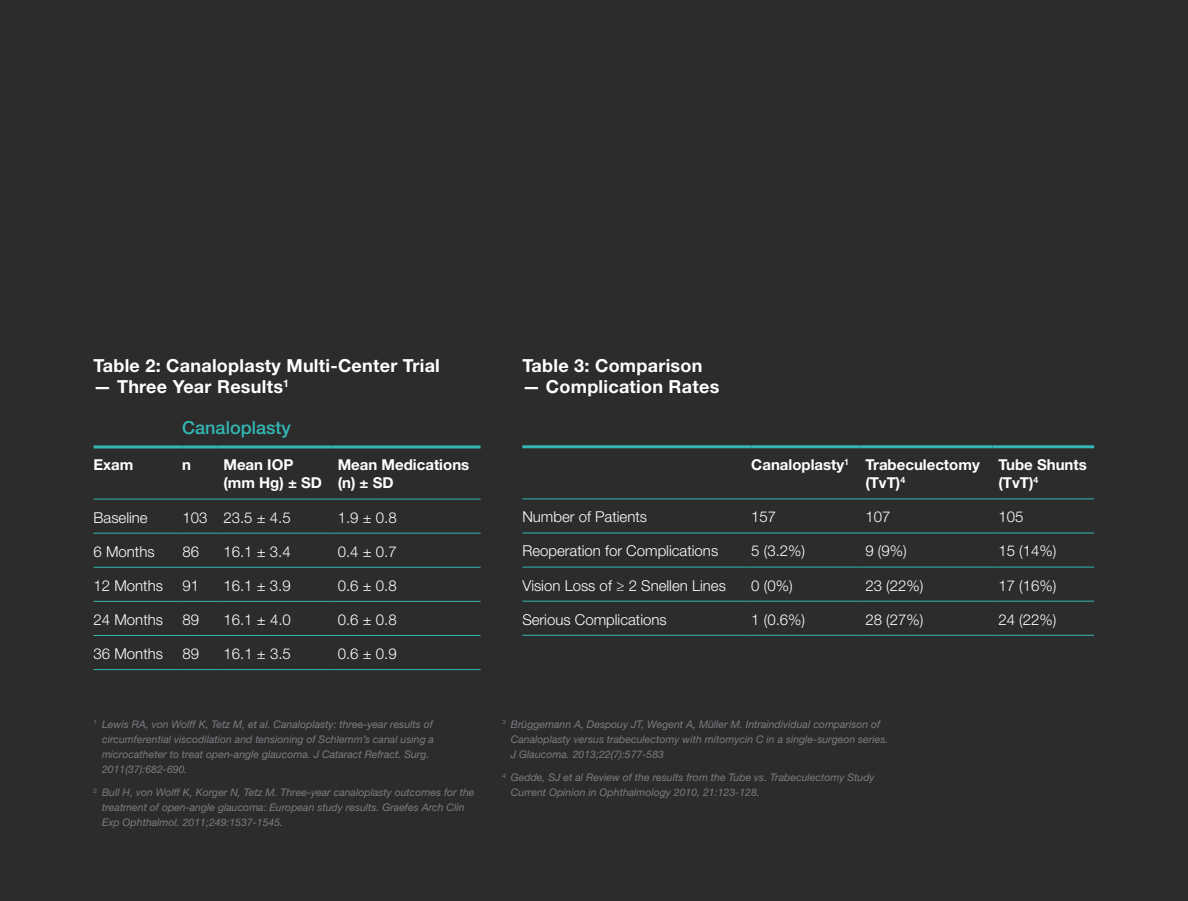
<style>
.page{position:relative;width:1188px;height:901px;background:#2c2c2c}
.page>*{position:absolute;margin:0;border:0;box-sizing:border-box;transform-origin:0 0}
.t1{font:700 18px "Helvetica Neue LT Std";letter-spacing:.015em;color:#fff}
.t2{font:500 18px "Helvetica Neue LT Std";color:#33b7b4}
.t3{font:300 15px "Helvetica Neue LT Std";color:#fff}
.t4{font:700 15px/18px "Helvetica Neue LT Std";color:#fff}
.t5{font:italic 10.5px/15px "Helvetica Neue LT Std";color:#7b7c82}
</style>
<div class="page">
<hr style="left:94px;top:445px;width:88px;height:3px;background:#33b7b4">
<hr style="left:182px;top:445px;width:35px;height:3px;background:#33b7b4">
<hr style="left:217px;top:445px;width:115px;height:3px;background:#33b7b4">
<hr style="left:332px;top:445px;width:149px;height:3px;background:#33b7b4">
<hr style="left:94px;top:499px;width:88px;height:1px;background:#33b7b4">
<hr style="left:182px;top:499px;width:35px;height:1px;background:#33b7b4">
<hr style="left:217px;top:499px;width:115px;height:1px;background:#33b7b4">
<hr style="left:332px;top:499px;width:149px;height:1px;background:#33b7b4">
<hr style="left:94px;top:533px;width:88px;height:1px;background:#33b7b4">
<hr style="left:182px;top:533px;width:35px;height:1px;background:#33b7b4">
<hr style="left:94px;top:567px;width:88px;height:1px;background:#33b7b4">
<hr style="left:182px;top:567px;width:35px;height:1px;background:#33b7b4">
<hr style="left:94px;top:601px;width:88px;height:1px;background:#33b7b4">
<hr style="left:182px;top:601px;width:35px;height:1px;background:#33b7b4">
<hr style="left:94px;top:635px;width:88px;height:1px;background:#33b7b4">
<hr style="left:182px;top:635px;width:35px;height:1px;background:#33b7b4">
<hr style="left:94px;top:669px;width:88px;height:1px;background:#33b7b4">
<hr style="left:182px;top:669px;width:35px;height:1px;background:#33b7b4">
<hr style="left:217px;top:533px;width:115px;height:1px;background:#33b7b4">
<hr style="left:332px;top:533px;width:149px;height:1px;background:#33b7b4">
<hr style="left:217px;top:567px;width:115px;height:1px;background:#33b7b4">
<hr style="left:332px;top:567px;width:149px;height:1px;background:#33b7b4">
<hr style="left:217px;top:601px;width:115px;height:1px;background:#33b7b4">
<hr style="left:332px;top:601px;width:149px;height:1px;background:#33b7b4">
<hr style="left:217px;top:635px;width:115px;height:1px;background:#33b7b4">
<hr style="left:332px;top:635px;width:149px;height:1px;background:#33b7b4">
<hr style="left:217px;top:669px;width:115px;height:1px;background:#33b7b4">
<hr style="left:332px;top:669px;width:149px;height:1px;background:#33b7b4">
<hr style="left:522px;top:445px;width:229px;height:3px;background:#33b7b4">
<hr style="left:751px;top:445px;width:108px;height:3px;background:#33b7b4">
<hr style="left:859px;top:445px;width:133px;height:3px;background:#33b7b4">
<hr style="left:992px;top:445px;width:102px;height:3px;background:#33b7b4">
<hr style="left:522px;top:499px;width:229px;height:1px;background:#33b7b4">
<hr style="left:751px;top:499px;width:108px;height:1px;background:#33b7b4">
<hr style="left:859px;top:499px;width:133px;height:1px;background:#33b7b4">
<hr style="left:992px;top:499px;width:102px;height:1px;background:#33b7b4">
<hr style="left:522px;top:533px;width:229px;height:1px;background:#33b7b4">
<hr style="left:751px;top:533px;width:108px;height:1px;background:#33b7b4">
<hr style="left:522px;top:567px;width:229px;height:1px;background:#33b7b4">
<hr style="left:751px;top:567px;width:108px;height:1px;background:#33b7b4">
<hr style="left:522px;top:601px;width:229px;height:1px;background:#33b7b4">
<hr style="left:751px;top:601px;width:108px;height:1px;background:#33b7b4">
<hr style="left:522px;top:635px;width:229px;height:1px;background:#33b7b4">
<hr style="left:751px;top:635px;width:108px;height:1px;background:#33b7b4">
<hr style="left:859px;top:533px;width:133px;height:1px;background:#33b7b4">
<hr style="left:992px;top:533px;width:102px;height:1px;background:#33b7b4">
<hr style="left:859px;top:567px;width:133px;height:1px;background:#33b7b4">
<hr style="left:992px;top:567px;width:102px;height:1px;background:#33b7b4">
<hr style="left:859px;top:601px;width:133px;height:1px;background:#33b7b4">
<hr style="left:992px;top:601px;width:102px;height:1px;background:#33b7b4">
<hr style="left:859px;top:635px;width:133px;height:1px;background:#33b7b4">
<hr style="left:992px;top:635px;width:102px;height:1px;background:#33b7b4">
<h1 class="t1" style="left:94px;top:355px;width:348px">Table 2: Canaloplasty Multi-Center Trial</h1>
<h1 class="t1" style="left:94px;top:376px;width:197px">— Three Year Results<sup>1</sup></h1>
<h1 class="t2" style="left:182px;top:417px;width:110px">Canaloplasty</h1>
<h2 class="t4" style="left:94px;top:456px;width:41px">Exam</h2>
<h2 class="t4" style="left:182px;top:456px;width:10px">n</h2>
<h2 class="t4" style="left:223px;top:456px;width:100px">Mean IOP (mm Hg) ± SD</h2>
<h2 class="t4" style="left:338px;top:456px;width:133px">Mean Medications (n) ± SD</h2>
<h2 class="t3" style="left:94px;top:508px;width:56px">Baseline</h2>
<h2 class="t3" style="left:182px;top:508px;width:110px">103 23.5 ± 4.5</h2>
<h2 class="t3" style="left:338px;top:508px;width:61px">1.9 ± 0.8</h2>
<h2 class="t3" style="left:94px;top:542px;width:63px">6 Months</h2>
<h2 class="t3" style="left:182px;top:542px;width:18px">86</h2>
<h2 class="t3" style="left:223px;top:542px;width:69px">16.1 ± 3.4</h2>
<h2 class="t3" style="left:338px;top:542px;width:61px">0.4 ± 0.7</h2>
<h2 class="t3" style="left:94px;top:576px;width:71px">12 Months</h2>
<h2 class="t3" style="left:182px;top:576px;width:18px">91</h2>
<h2 class="t3" style="left:223px;top:576px;width:69px">16.1 ± 3.9</h2>
<h2 class="t3" style="left:338px;top:576px;width:61px">0.6 ± 0.8</h2>
<h2 class="t3" style="left:94px;top:610px;width:71px">24 Months</h2>
<h2 class="t3" style="left:182px;top:610px;width:18px">89</h2>
<h2 class="t3" style="left:223px;top:610px;width:69px">16.1 ± 4.0</h2>
<h2 class="t3" style="left:338px;top:610px;width:61px">0.6 ± 0.8</h2>
<h2 class="t3" style="left:94px;top:644px;width:71px">36 Months</h2>
<h2 class="t3" style="left:182px;top:644px;width:18px">89</h2>
<h2 class="t3" style="left:223px;top:644px;width:69px">16.1 ± 3.5</h2>
<h2 class="t3" style="left:338px;top:644px;width:61px">0.6 ± 0.9</h2>
<p class="t5" style="left:102px;top:716px;width:334px;text-indent:-9px"><sup>1</sup> Lewis RA, von Wolff K, Tetz M, et al. Canaloplasty: three-year results of circumferential viscodilation and tensioning of Schlemm’s canal using a microcatheter to treat open-angle glaucoma. J Cataract Refract. Surg.<br>2011(37):682-690.</p>
<p class="t5" style="left:102px;top:785px;width:374px;text-indent:-9px"><sup>2</sup> Bull H, von Wolff K, Korger N, Tetz M. Three-year canaloplasty outcomes for the treatment of open-angle glaucoma: European study results. Graefes Arch Clin<br>Exp Ophthalmol. 2011;249:1537-1545.</p>
<h1 class="t1" style="left:522px;top:355px;width:182px">Table 3: Comparison</h1>
<h1 class="t1" style="left:522px;top:376px;width:199px">— Complication Rates</h1>
<h2 class="t4" style="left:865px;top:456px;width:116px;text-indent:-114px">Canaloplasty<sup>1</sup> Trabeculectomy (TvT)<sup>4</sup></h2>
<h2 class="t4" style="left:998px;top:456px;width:90px">Tube Shunts (TvT)<sup>4</sup></h2>
<h2 class="t3" style="left:522px;top:508px;width:126px">Number of Patients</h2>
<h2 class="t3" style="left:751px;top:508px;width:27px">157</h2>
<h2 class="t3" style="left:865px;top:508px;width:27px">107</h2>
<h2 class="t3" style="left:998px;top:508px;width:27px">105</h2>
<h2 class="t3" style="left:522px;top:542px;width:197px">Reoperation for Complications</h2>
<h2 class="t3" style="left:751px;top:542px;width:55px">5 (3.2%)</h2>
<h2 class="t3" style="left:865px;top:542px;width:43px">9 (9%)</h2>
<h2 class="t3" style="left:998px;top:542px;width:60px">15 (14%)</h2>
<h2 class="t3" style="left:522px;top:576px;width:205px">Vision Loss of ≥ 2 Snellen Lines</h2>
<h2 class="t3" style="left:751px;top:576px;width:43px">0 (0%)</h2>
<h2 class="t3" style="left:865px;top:576px;width:60px">23 (22%)</h2>
<h2 class="t3" style="left:998px;top:576px;width:60px">17 (16%)</h2>
<h2 class="t3" style="left:522px;top:610px;width:146px">Serious Complications</h2>
<h2 class="t3" style="left:751px;top:610px;width:55px">1 (0.6%)</h2>
<h2 class="t3" style="left:865px;top:610px;width:60px">28 (27%)</h2>
<h2 class="t3" style="left:998px;top:610px;width:60px">24 (22%)</h2>
<p class="t5" style="left:511px;top:716px;width:379px;text-indent:-9px"><sup>3</sup> Brüggemann A, Despouy JT, Wegent A, Müller M. Intraindividual comparison of<br>Canaloplasty versus trabeculectomy with mitomycin C in a single-surgeon series.<br>J Glaucoma. 2013;22(7):577-583</p>
<p class="t5" style="left:511px;top:770px;width:365px;text-indent:-9px"><sup>4</sup> Gedde, SJ et al Review of the results from the Tube vs. Trabeculectomy Study<br>Current Opinion in Ophthalmology 2010, 21:123-128.</p>
</div>
